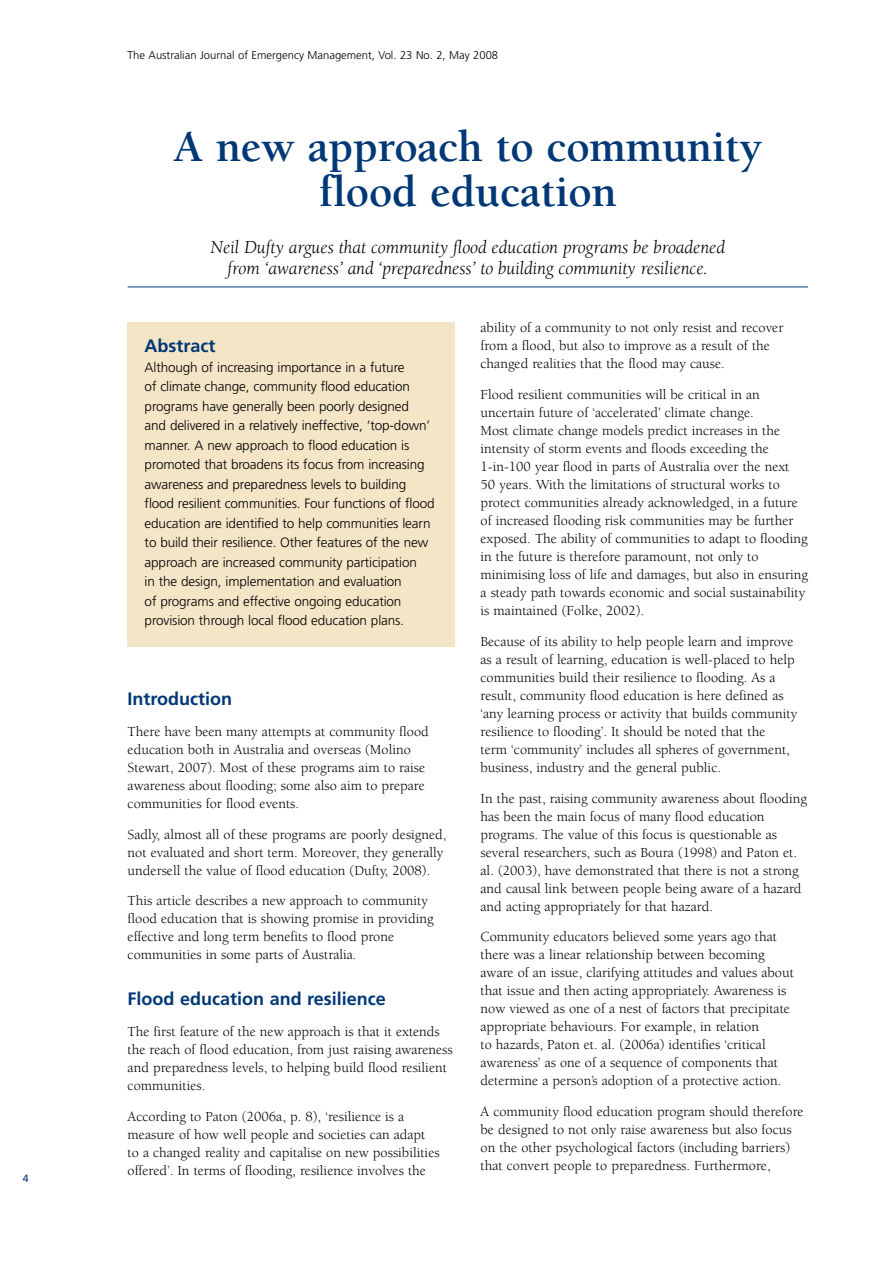
<style>
.page{position:relative;width:893px;height:1263px;background:#fff}
.page>*{position:absolute;margin:0;border:0;box-sizing:border-box;transform-origin:0 0}
.t1{font:700 45px/45px "Berkeley";letter-spacing:-.005em;color:#003876;text-align:center}
.t2{font:italic 18.75px/21px "Berkeley";letter-spacing:-.005em;color:#000;text-align:center}
.t3{font:700 18px "Frutiger";color:#003876}
.t4{font:14.25px/18px "Berkeley";color:#000}
.t5{font:300 13.5px/19.5px "Frutiger";letter-spacing:-.01em;color:#000}
.t6{font:300 11.25px "Frutiger";color:#000}
.t7{font:10.5px "Frutiger";color:#003876}
</style>
<div class="page">
<div style="left:128px;top:322px;width:327px;height:324px;background:#f5e5c7"></div>
<hr style="left:128px;top:287px;width:680px;height:1px;background:#003876">
<p class="t7" style="left:23px;top:1172px;width:7px">4</p>
<p class="t6" style="left:128px;top:49px;width:372px">The Australian Journal of Emergency Management, Vol. 23 No. 2, May 2008</p>
<h1 class="t1" style="left:173px;top:125px;width:591px">A new approach to community flood education</h1>
<h2 class="t2" style="left:210px;top:237px;width:516px">Neil Dufty argues that community flood education programs be broadened from ‘awareness’ and ‘preparedness’ to building community resilience.</h2>
<p class="t3" style="left:145px;top:335px;width:72px">Abstract</p>
<p class="t5" style="left:145px;top:357px;width:291px">Although of increasing importance in a future<br>of climate change, community flood education programs have generally been poorly designed<br>and delivered in a relatively ineffective, ‘top-down’ manner. A new approach to flood education is promoted that broadens its focus from increasing awareness and preparedness levels to building flood resilient communities. Four functions of flood education are identified to help communities learn to build their resilience. Other features of the new approach are increased community participation<br>in the design, implementation and evaluation<br>of programs and effective ongoing education provision through local flood education plans.</p>
<p class="t3" style="left:128px;top:688px;width:106px">Introduction</p>
<p class="t4" style="left:128px;top:723px;width:303px">There have been many attempts at community flood education both in Australia and overseas (Molino Stewart, 2007). Most of these programs aim to raise awareness about flooding; some also aim to prepare communities for flood events.</p>
<p class="t4" style="left:128px;top:825px;width:320px">Sadly, almost all of these programs are poorly designed, not evaluated and short term. Moreover, they generally undersell the value of flood education (Dufty, 2008).</p>
<p class="t4" style="left:128px;top:892px;width:307px">This article describes a new approach to community flood education that is showing promise in providing effective and long term benefits to flood prone communities in some parts of Australia.</p>
<p class="t3" style="left:128px;top:988px;width:260px">Flood education and resilience</p>
<p class="t4" style="left:128px;top:1023px;width:327px">The first feature of the new approach is that it extends the reach of flood education, from just raising awareness and preparedness levels, to helping build flood resilient communities.</p>
<p class="t4" style="left:128px;top:1107px;width:314px">According to Paton (2006a, p. 8), ‘resilience is a measure of how well people and societies can adapt to a changed reality and capitalise on new possibilities offered’. In terms of flooding, resilience involves the</p>
<p class="t4" style="left:481px;top:319px;width:304px">ability of a community to not only resist and recover from a flood, but also to improve as a result of the changed realities that the flood may cause.</p>
<p class="t4" style="left:481px;top:386px;width:329px">Flood resilient communities will be critical in an uncertain future of ‘accelerated’ climate change.<br>Most climate change models predict increases in the intensity of storm events and floods exceeding the 1-in-100 year flood in parts of Australia over the next<br>50 years. With the limitations of structural works to protect communities already acknowledged, in a future of increased flooding risk communities may be further exposed. The ability of communities to adapt to flooding in the future is therefore paramount, not only to minimising loss of life and damages, but also in ensuring a steady path towards economic and social sustainability is maintained (Folke, 2002).</p>
<p class="t4" style="left:481px;top:633px;width:318px">Because of its ability to help people learn and improve as a result of learning, education is well-placed to help communities build their resilience to flooding. As a result, community flood education is here defined as ‘any learning process or activity that builds community resilience to flooding’. It should be noted that the<br>term ‘community’ includes all spheres of government, business, industry and the general public.</p>
<p class="t4" style="left:481px;top:789px;width:328px">In the past, raising community awareness about flooding has been the main focus of many flood education programs. The value of this focus is questionable as several researchers, such as Boura (1998) and Paton et. al. (2003), have demonstrated that there is not a strong and causal link between people being aware of a hazard and acting appropriately for that hazard.</p>
<p class="t4" style="left:481px;top:928px;width:315px">Community educators believed some years ago that there was a linear relationship between becoming aware of an issue, clarifying attitudes and values about that issue and then acting appropriately. Awareness is now viewed as one of a nest of factors that precipitate appropriate behaviours. For example, in relation<br>to hazards, Paton et. al. (2006a) identifies ‘critical awareness’ as one of a sequence of components that determine a person’s adoption of a protective action.</p>
<p class="t4" style="left:481px;top:1103px;width:325px">A community flood education program should therefore be designed to not only raise awareness but also focus on the other psychological factors (including barriers) that convert people to preparedness. Furthermore,</p>
</div>
